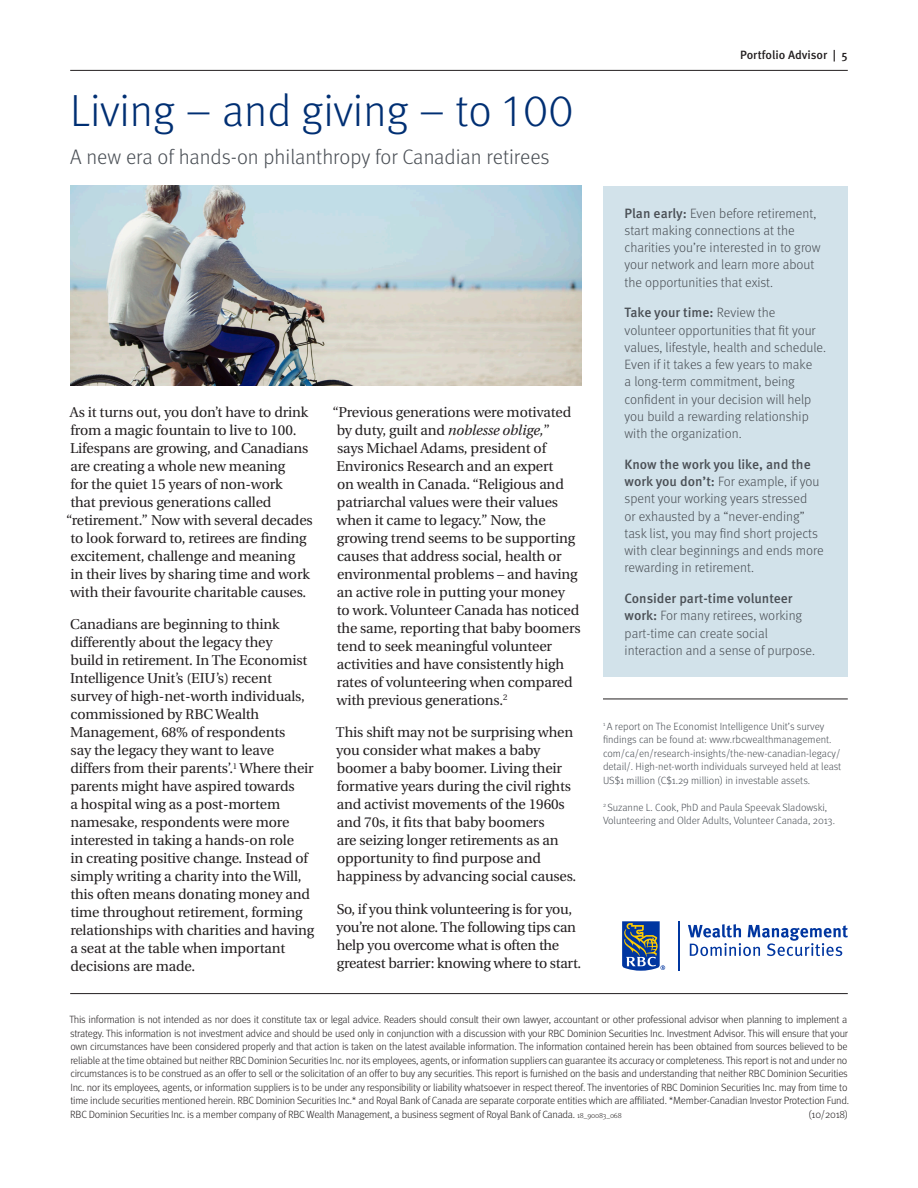
<style>
.page{position:relative;width:918px;height:1188px;background:#fff}
.page>*{position:absolute;margin:0;border:0;box-sizing:border-box;transform-origin:0 0}
.t1{font:300 45px "Meta OT";color:#002f73}
._3-Intro_Text{font:300 21px "Meta OT";color:#4a4f55}
.t2{font:14.25px/18px "Utopia";letter-spacing:-.01em;color:#231f20}
.Body_Copy{font:300 13.5px/17.2px "Meta OT";color:#4a4f55}
.t3{font:500 12px "Meta OT";color:#231f20}
.t4{font:300 10.5px/13.5px "Meta OT";letter-spacing:-.02em;color:#231f20}
.Body_Copy-2{font:300 10.5px/13.5px "Meta OT";color:#4a4f55}
.s1{font-style:italic}
.s2{font-weight:500}
.s3{font-size:7.5px}
</style>
<div class="page">
<hr style="left:70px;top:70px;width:778px;height:1px;background:#231f20">
<hr style="left:70px;top:993px;width:778px;height:1px;background:#231f20">
<svg style="left:622px;top:921px;width:43px;height:50px"></svg>
<hr style="left:679px;top:921px;width:1px;height:50px;background:#0036a0">
<svg style="left:688px;top:924px;width:160px;height:32px"></svg>
<div style="left:603px;top:186px;width:245px;height:490px;background:#d2e2ea"></div>
<hr style="left:603px;top:699px;width:245px;height:1px;background:#231f20">
<img style="left:70px;top:186px;width:511px;height:200px">
<p class="t1" style="left:70px;top:84px;width:505px">Living – and giving – to 100</p>
<p class="_3-Intro_Text" style="left:70px;top:144px;width:481px">A new era of hands-on philanthropy for Canadian retirees</p>
<p class="t2" style="left:70px;top:404px;width:240px">As it turns out, you don’t have to drink</p>
<p class="t2" style="left:70px;top:422px;width:228px">from a magic fountain to live to 100.</p>
<p class="t2" style="left:70px;top:440px;width:240px">Lifespans are growing, and Canadians</p>
<p class="t2" style="left:70px;top:458px;width:216px">are creating a whole new meaning</p>
<p class="t2" style="left:70px;top:476px;width:214px">for the quiet 15 years of non-work</p>
<p class="t2" style="left:70px;top:494px;width:203px">that previous generations called</p>
<p class="t2" style="left:66px;top:512px;width:248px">“retirement.” Now with several decades</p>
<p class="t2" style="left:70px;top:530px;width:238px">to look forward to, retirees are finding</p>
<p class="t2" style="left:71px;top:548px;width:226px">excitement, challenge and meaning</p>
<p class="t2" style="left:70px;top:566px;width:241px">in their lives by sharing time and work</p>
<p class="t2" style="left:70px;top:584px;width:238px">with their favourite charitable causes.</p>
<p class="t2" style="left:70px;top:616px;width:246px">Canadians are beginning to think differently about the legacy they<br>build in retirement. In The Economist Intelligence Unit’s (EIU’s) recent survey of high-net-worth individuals, commissioned by RBC Wealth Management, 68% of respondents<br>say the legacy they want to leave differs from their parents’.<sup>1</sup> Where their parents might have aspired towards<br>a hospital wing as a post-mortem namesake, respondents were more interested in taking a hands-on role<br>in creating positive change. Instead of simply writing a charity into the Will, this often means donating money and time throughout retirement, forming relationships with charities and having a seat at the table when important decisions are made.</p>
<p class="t2" style="left:332px;top:404px;width:250px">“Previous generations were motivated by duty, guilt and <span class="s1">noblesse oblige,</span>”<br>says Michael Adams, president of Environics Research and an expert<br>on wealth in Canada. “Religious and patriarchal values were their values when it came to legacy.” Now, the growing trend seems to be supporting causes that address social, health or environmental problems – and having an active role in putting your money<br>to work. Volunteer Canada has noticed the same, reporting that baby boomers tend to seek meaningful volunteer activities and have consistently high rates of volunteering when compared with previous generations.<sup>2</sup></p>
<p class="t2" style="left:336px;top:724px;width:242px">This shift may not be surprising when you consider what makes a baby boomer a baby boomer. Living their formative years during the civil rights and activist movements of the 1960s and 70s, it fits that baby boomers<br>are seizing longer retirements as an opportunity to find purpose and happiness by advancing social causes.</p>
<p class="t2" style="left:336px;top:900px;width:247px">So, if you think volunteering is for you, you’re not alone. The following tips can help you overcome what is often the greatest barrier: knowing where to start.</p>
<p class="t3" style="left:740px;top:47px;width:109px">Portfolio Advisor | 5</p>
<p class="Body_Copy" style="left:625px;top:205px;width:198px"><span class="s2">Plan early:</span> Even before retirement, start making connections at the charities you’re interested in to grow your network and learn more about the opportunities that exist.</p>
<p class="Body_Copy" style="left:625px;top:304px;width:203px"><span class="s2">Take your time:</span> Review the volunteer opportunities that fit your values, lifestyle, health and schedule.<br>Even if it takes a few years to make<br>a long-term commitment, being confident in your decision will help you build a rewarding relationship with the organization.</p>
<p class="Body_Copy" style="left:625px;top:456px;width:201px"><span class="s2">Know the work you like, and the work you don’t:</span> For example, if you spent your working years stressed<br>or exhausted by a “never-ending” task list, you may find short projects with clear beginnings and ends more rewarding in retirement.</p>
<p class="Body_Copy" style="left:625px;top:590px;width:192px"><span class="s2">Consider part-time volunteer work:</span> For many retirees, working part-time can create social interaction and a sense of purpose.</p>
<p class="Body_Copy-2" style="left:603px;top:719px;width:240px"><sup>1</sup> A report on The Economist Intelligence Unit’s survey findings can be found at: www.rbcwealthmanagement. com/ca/en/research-insights/the-new-canadian-legacy/ detail/. High-net-worth individuals surveyed held at least US$1 million (C$1.29 million) in investable assets.</p>
<p class="Body_Copy-2" style="left:603px;top:800px;width:234px"><sup>2</sup> Suzanne L. Cook, PhD and Paula Speevak Sladowski,<br>Volunteering and Older Adults, Volunteer Canada, 2013.</p>
<p class="t4" style="left:69px;top:1013px;width:781px">This information is not intended as nor does it constitute tax or legal advice. Readers should consult their own lawyer, accountant or other professional advisor when planning to implement a strategy. This information is not investment advice and should be used only in conjunction with a discussion with your RBC Dominion Securities Inc. Investment Advisor. This will ensure that your own circumstances have been considered properly and that action is taken on the latest available information. The information contained herein has been obtained from sources believed to be reliable at the time obtained but neither RBC Dominion Securities Inc. nor its employees, agents, or information suppliers can guarantee its accuracy or completeness. This report is not and under no circumstances is to be construed as an offer to sell or the solicitation of an offer to buy any securities. This report is furnished on the basis and understanding that neither RBC Dominion Securities Inc. nor its employees, agents, or information suppliers is to be under any responsibility or liability whatsoever in respect thereof. The inventories of RBC Dominion Securities Inc. may from time to time include securities mentioned herein. RBC Dominion Securities Inc.* and Royal Bank of Canada are separate corporate entities which are affiliated. *Member-Canadian Investor Protection Fund.<br>RBC Dominion Securities Inc. is a member company of RBC Wealth Management, a business segment of Royal Bank of Canada. <span class="s3">18_90083_068</span></p>
<p class="t4" style="left:809px;top:1108px;width:41px">(10/2018)</p>
</div>
